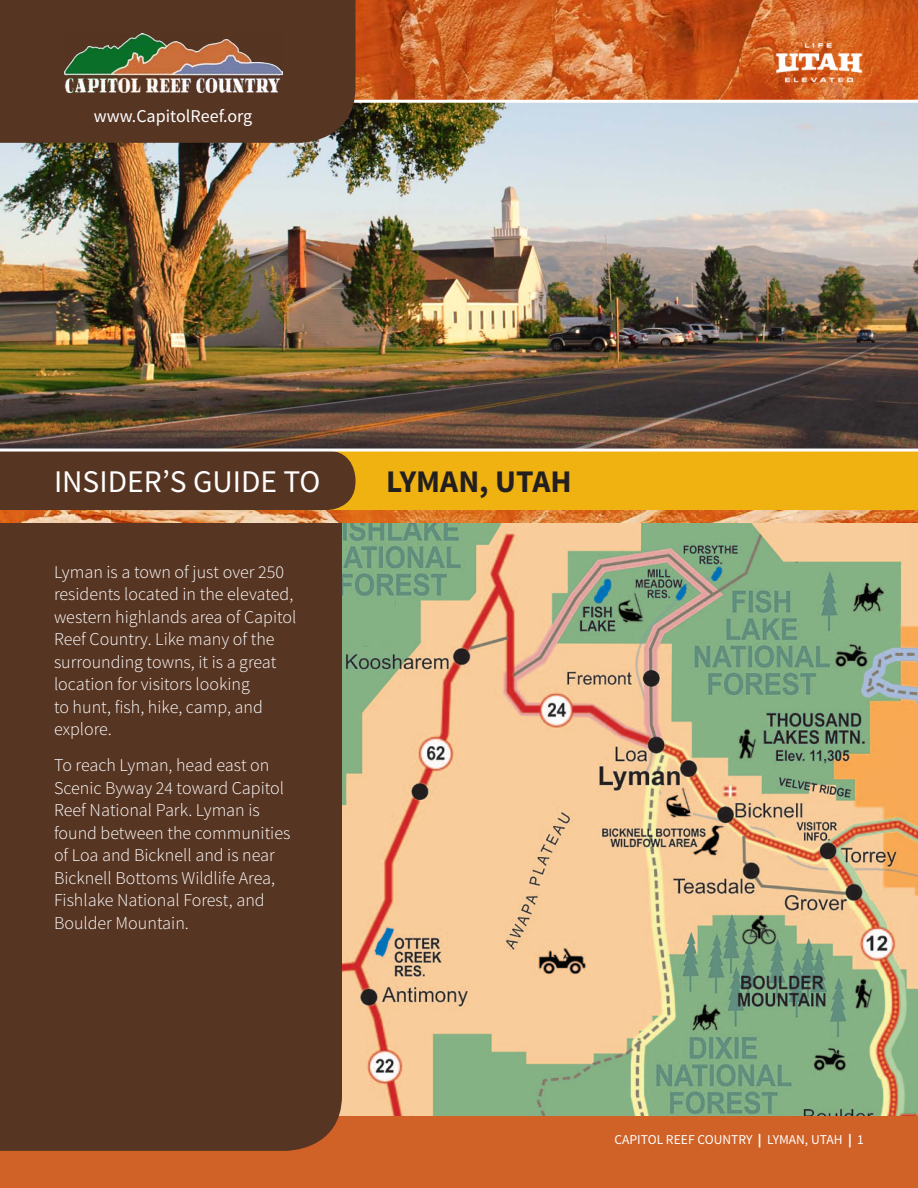
<style>
.page{position:relative;width:918px;height:1188px;background:#fff}
.page>*{position:absolute;margin:0;border:0;box-sizing:border-box;transform-origin:0 0}
.t1{font:31.5px "Source Sans Pro";color:#fff}
.t2{font:700 31.5px "Source Sans Pro";color:#231f20}
.t3{font:300 18px/22.5px "Source Sans Pro";color:#fff}
.t4{font:18px "Source Sans Pro";color:#fff}
.t5{font:13.5px "Source Sans Pro";color:#fff}
.s1{font-weight:900}
</style>
<div class="page">
<img style="left:342px;top:523px;width:576px;height:594px">
<div style="left:0;top:1117px;width:918px;height:71px;background:#d06127"></div>
<div style="left:0;top:523px;width:342px;height:628px;background:#573523"></div>
<img style="left:0;top:0;width:918px;height:523px">
<img style="left:0;top:100px;width:918px;height:349px">
<div style="left:356px;top:452px;width:562px;height:58px;background:#efb211"></div>
<div style="left:0;top:452px;width:356px;height:58px;background:#573523"></div>
<div style="left:0;top:0;width:356px;height:143px;background:#573523"></div>
<img style="left:64px;top:33px;width:218px;height:60px">
<img style="left:764px;top:36px;width:110px;height:54px">
<hr style="left:0;top:449px;width:918px;height:3px;background:#fff">
<p class="t4" style="left:94px;top:105px;width:160px">www.CapitolReef.org</p>
<p class="t1" style="left:54px;top:462px;width:268px">INSIDER’S GUIDE TO</p>
<p class="t2" style="left:386px;top:462px;width:187px">LYMAN, UTAH</p>
<p class="t3" style="left:54px;top:561px;width:244px">Lyman is a town of just over 250 residents located in the elevated, western highlands area of Capitol<br>Reef Country. Like many of the surrounding towns, it is a great location for visitors looking<br>to hunt, fish, hike, camp, and explore.</p>
<p class="t3" style="left:54px;top:754px;width:238px">To reach Lyman, head east on<br>Scenic Byway 24 toward Capitol<br>Reef National Park. Lyman is found between the communities of Loa and Bicknell and is near<br>Bicknell Bottoms Wildlife Area,<br>Fishlake National Forest, and<br>Boulder Mountain.</p>
<p class="t5" style="left:614px;top:1131px;width:251px">CAPITOL REEF COUNTRY <span class="s1">|</span> LYMAN, UTAH <span class="s1">|</span> 1</p>
</div>
